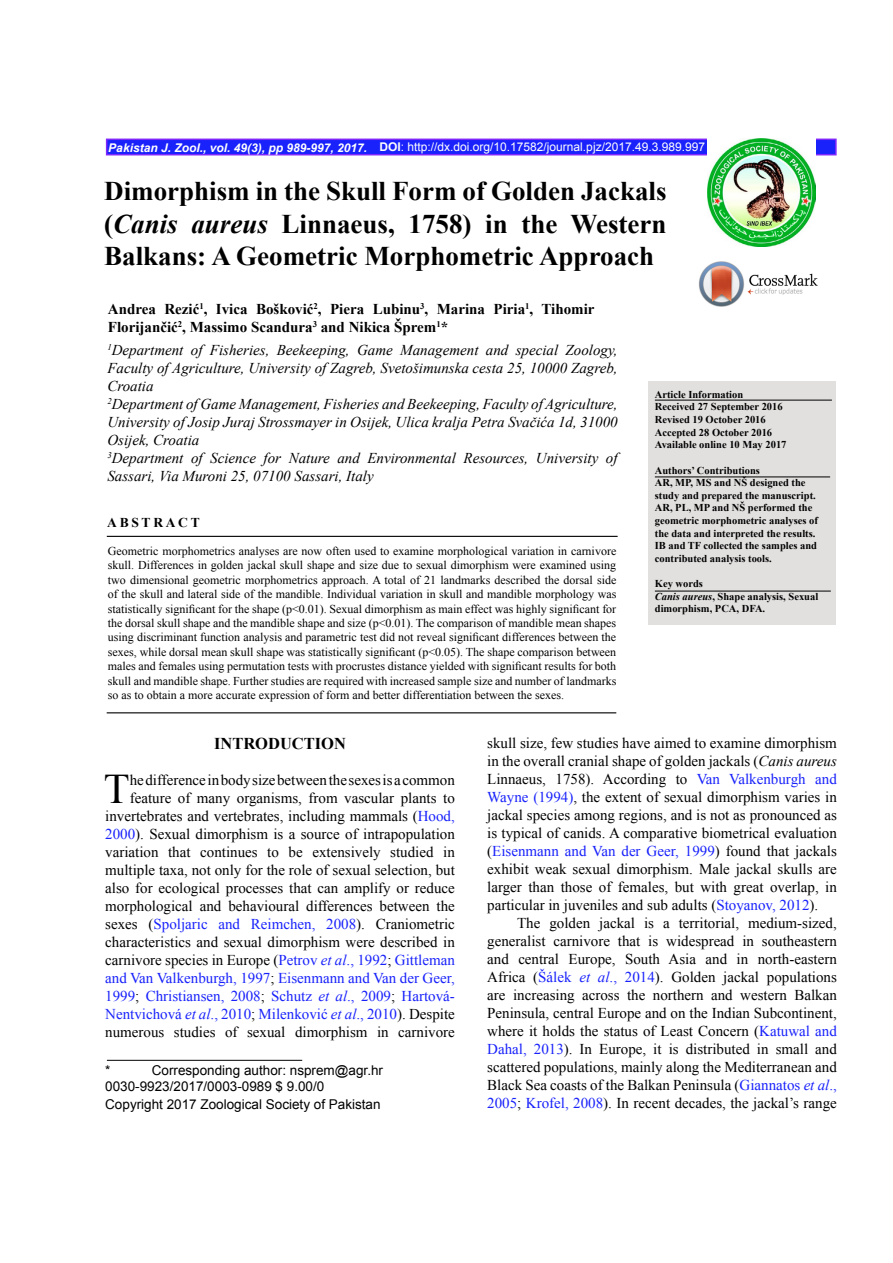
<style>
.page{position:relative;width:893px;height:1263px;background:#fff}
.page>*{position:absolute;margin:0;border:0;box-sizing:border-box;transform-origin:0 0}
.t1{font:42.15px "Times New Roman";color:#000}
.t2{font:700 27px/32.4px "Times New Roman";color:#000;text-align:justify}
.t3{font:700 16.5px "Times New Roman";color:#000}
.t4{font:15px/18px "Times New Roman";color:#000;text-align:justify}
.t5{font:italic 15px/18px "Times New Roman";color:#000}
.t6{font:700 15px/18px "Times New Roman";color:#000}
.t7{font:13.5px/16.2px "Arial";color:#000}
.t8{font:700 13.5px "Times New Roman";letter-spacing:.2em;color:#000}
.t9{font:12px/14.4px "Times New Roman";color:#000;text-align:justify}
.t10{font:12px "Arial";color:#fff}
.t11{font:700 10.5px/12.6px "Times New Roman";color:#000}
.s1{font-weight:700;font-style:italic}
.s2{font-weight:700}
.s3{font-style:italic}
.s4{color:#1922fb}
.s5{font-style:italic;color:#1922fb}
</style>
<div class="page">
<img style="left:698px;top:262px;width:120px;height:45px">
<div style="left:106px;top:139px;width:731px;height:16px;background:#1922fb;border:2px solid #8027fb"></div>
<img style="left:707px;top:138px;width:108px;height:108px">
<div style="left:649px;top:381px;width:187px;height:243px;background:#e2e0df"></div>
<hr style="left:655px;top:476px;width:175px;height:1px;background:#000">
<hr style="left:655px;top:591px;width:176px;height:1px;background:#000">
<hr style="left:107px;top:536px;width:511px;height:1px;background:#000">
<hr style="left:107px;top:712px;width:509px;height:1px;background:#000">
<hr style="left:655px;top:400px;width:177px;height:1px;background:#000">
<hr style="left:107px;top:1060px;width:195px;height:1px;background:#000">
<p class="t10" style="left:108px;top:139px;width:598px"><span class="s1">Pakistan J. Zool., vol. 49(3), pp 989-997, 2017.</span> <span class="s2">DOI</span>: http://dx.doi.org/10.17582/journal.pjz/2017.49.3.989.997</p>
<h2 class="t2" style="left:104px;top:174px;width:564px">Dimorphism in the Skull Form of Golden Jackals (<span class="s3">Canis aureus</span> Linnaeus, 1758) in the Western Balkans: A Geometric Morphometric Approach</h2>
<p class="t6" style="left:108px;top:299px;width:488px">Andrea Rezić<sup>1</sup>, Ivica Bošković<sup>2</sup>, Piera Lubinu<sup>3</sup>, Marina Piria<sup>1</sup>, Tihomir<br>Florijančić<sup>2</sup>, Massimo Scandura<sup>3</sup> and Nikica Šprem<sup>1</sup>*</p>
<p class="t5" style="left:107px;top:340px;width:512px"><sup>1</sup>Department of Fisheries, Beekeeping, Game Management and special Zoology, Faculty of Agriculture, University of Zagreb, Svetošimunska cesta 25, 10000 Zagreb, Croatia<br><sup>2</sup>Department of Game Management, Fisheries and Beekeeping, Faculty of Agriculture, University of Josip Juraj Strossmayer in Osijek, Ulica kralja Petra Svačića 1d, 31000<br>Osijek, Croatia<br><sup>3</sup>Department of Science for Nature and Environmental Resources, University of Sassari, Via Muroni 25, 07100 Sassari, Italy</p>
<p class="t11" style="left:655px;top:388px;width:133px">Article Information<br>Received 27 September 2016<br>Revised 19 October 2016<br>Accepted 28 October 2016<br>Available online 10 May 2017</p>
<p class="t11" style="left:655px;top:463px;width:165px">Authors’ Contributions<br>AR, MP, MS and NŠ designed the study and prepared the manuscript.<br>AR, PL, MP and NŠ performed the geometric morphometric analyses of the data and interpreted the results.<br>IB and TF collected the samples and contributed analysis tools.</p>
<p class="t11" style="left:655px;top:577px;width:165px">Key words<br><span class="s3">Canis aureus</span>, Shape analysis, Sexual dimorphism, PCA, DFA.</p>
<p class="t8" style="left:107px;top:513px;width:94px">ABSTRACT</p>
<p class="t9" style="left:108px;top:543px;width:510px">Geometric morphometrics analyses are now often used to examine morphological variation in carnivore skull. Differences in golden jackal skull shape and size due to sexual dimorphism were examined using two dimensional geometric morphometrics approach. A total of 21 landmarks described the dorsal side of the skull and lateral side of the mandible. Individual variation in skull and mandible morphology was statistically significant for the shape (p&lt;0.01). Sexual dimorphism as main effect was highly significant for the dorsal skull shape and the mandible shape and size (p&lt;0.01). The comparison of mandible mean shapes using discriminant function analysis and parametric test did not reveal significant differences between the sexes, while dorsal mean skull shape was statistically significant (p&lt;0.05). The shape comparison between males and females using permutation tests with procrustes distance yielded with significant results for both skull and mandible shape. Further studies are required with increased sample size and number of landmarks so as to obtain a more accurate expression of form and better differentiation between the sexes.</p>
<p class="t3" style="left:214px;top:732px;width:133px">INTRODUCTION</p>
<h1 class="t1" style="left:104px;top:760px;width:27px">T</h1>
<p class="t4" style="left:487px;top:734px;width:351px">skull size, few studies have aimed to examine dimorphism in the overall cranial shape of golden jackals (<span class="s3">Canis aureus </span>Linnaeus, 1758). According to <span class="s4">Van Valkenburgh and Wayne (1994)</span>, the extent of sexual dimorphism varies in jackal species among regions, and is not as pronounced as is typical of canids. A comparative biometrical evaluation (<span class="s4">Eisenmann and Van der Geer, 1999</span>) found that jackals exhibit weak sexual dimorphism. Male jackal skulls are larger than those of females, but with great overlap, in particular in juveniles and sub adults (<span class="s4">Stoyanov, 2012</span>).</p>
<p class="t4" style="left:487px;top:914px;width:351px;text-indent:30px">The golden jackal is a territorial, medium-sized, generalist carnivore that is widespread in southeastern and central Europe, South Asia and in north-eastern Africa (<span class="s4">Šálek</span> <span class="s5">et al</span><span class="s4">., 2014</span>). Golden jackal populations are increasing across the northern and western Balkan Peninsula, central Europe and on the Indian Subcontinent, where it holds the status of Least Concern (<span class="s4">Katuwal and Dahal, 2013</span>). In Europe, it is distributed in small and scattered populations, mainly along the Mediterranean and Black Sea coasts of the Balkan Peninsula (<span class="s4">Giannatos</span> <span class="s5">et al</span><span class="s4">., 2005</span>; <span class="s4">Krofel, 2008</span>). In recent decades, the jackal’s range</p>
<p class="t4" style="left:105px;top:771px;width:351px;text-align:right">he difference in body size between the sexes is a common feature of many organisms, from vascular plants to invertebrates and vertebrates, including mammals (<span class="s4">Hood, 2000</span>). Sexual dimorphism is a source of intrapopulation variation that continues to be extensively studied in multiple taxa, not only for the role of sexual selection, but also for ecological processes that can amplify or reduce morphological and behavioural differences between the sexes (<span class="s4">Spoljaric and Reimchen, 2008</span>). Craniometric characteristics and sexual dimorphism were described in carnivore species in Europe (<span class="s4">Petrov</span> <span class="s5">et al</span><span class="s4">., 1992</span>; <span class="s4">Gittleman and Van Valkenburgh, 1997</span>; <span class="s4">Eisenmann and Van der Geer, 1999</span>; <span class="s4">Christiansen, 2008</span>; <span class="s4">Schutz</span> <span class="s5">et al</span><span class="s4">., 2009</span>; <span class="s4">Hartová-Nentvichová</span> <span class="s5">et al</span><span class="s4">., 2010</span>; <span class="s4">Milenković</span> <span class="s5">et al</span><span class="s4">., 2010</span>). Despite numerous studies of sexual dimorphism in carnivore</p>
<p class="t7" style="left:105px;top:1062px;width:7px">*</p>
<p class="t7" style="left:105px;top:1062px;width:279px;text-indent:47px">Corresponding author: nsprem@agr.hr<br>0030-9923/2017/0003-0989 $ 9.00/0</p>
<p class="t7" style="left:105px;top:1096px;width:277px">Copyright 2017 Zoological Society of Pakistan</p>
</div>
